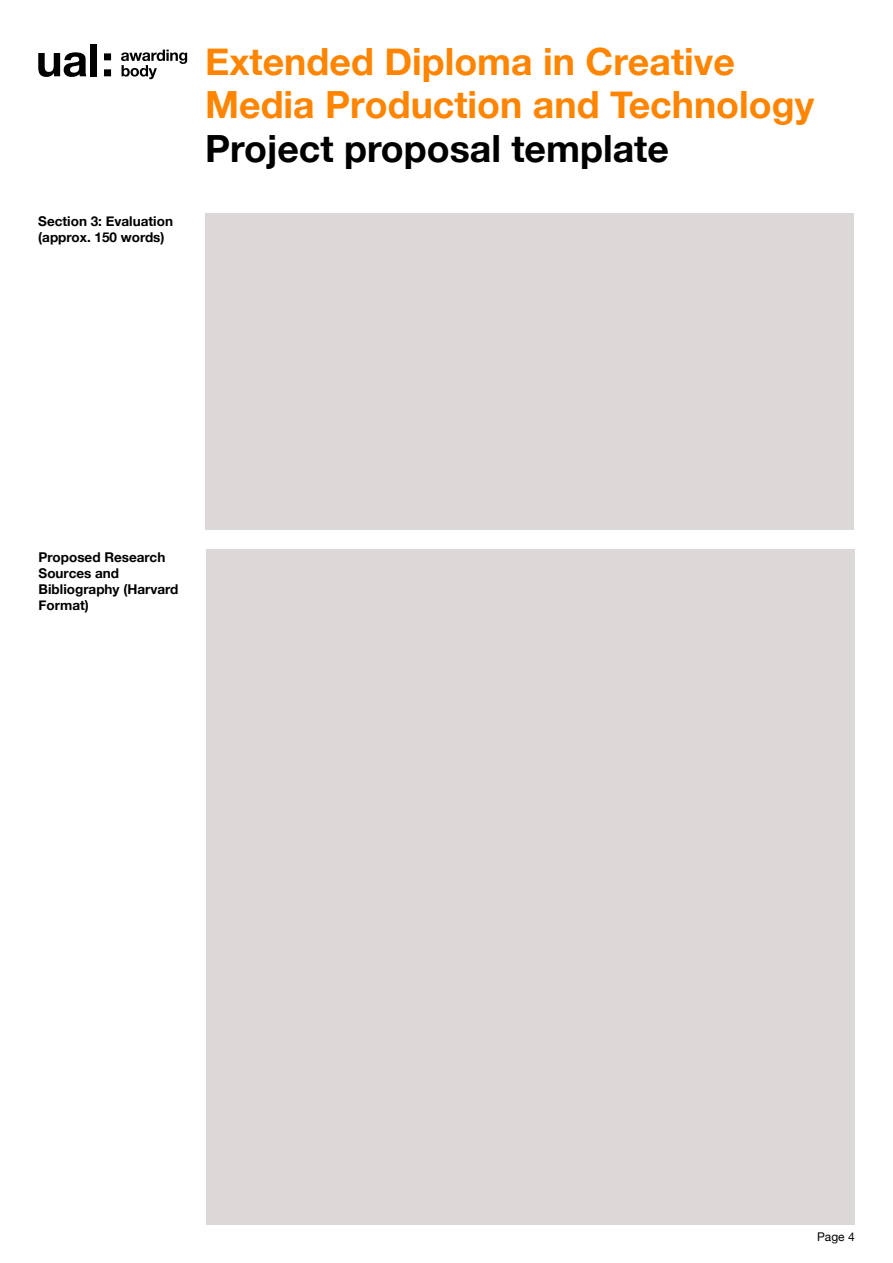
<style>
.page{position:relative;width:893px;height:1263px;background:#fff}
.page>*{position:absolute;margin:0;border:0;box-sizing:border-box;transform-origin:0 0}
.t1{font:700 37.5px/43.5px "Helvetica Neue";color:#ff8500}
.t2{font:700 37.5px "Helvetica Neue";color:#000}
.t3{font:700 13.5px/16.2px "Helvetica Neue";color:#000}
.t4{font:12px "Helvetica Neue";color:#000}
</style>
<div class="page">
<svg style="left:38px;top:52px;width:48px;height:25px"></svg>
<div style="left:90px;top:44px;width:7px;height:32px;background:#000"></div>
<svg style="left:104px;top:53px;width:7px;height:23px"></svg>
<svg style="left:121px;top:50px;width:66px;height:29px"></svg>
<div style="left:206px;top:213px;width:648px;height:316px;background:#dcd8d7"></div>
<div style="left:206px;top:550px;width:648px;height:675px;background:#dcd8d7"></div>
<p class="t3" style="left:38px;top:213px;width:136px">Section 3: Evaluation (approx. 150 words)</p>
<h1 class="t1" style="left:205px;top:41px;width:610px">Extended Diploma in Creative<br>Media Production and Technology</h1>
<h1 class="t2" style="left:205px;top:119px;width:465px">Project proposal template</h1>
<p class="t3" style="left:39px;top:549px;width:141px">Proposed Research<br>Sources and<br>Bibliography (Harvard<br>Format)</p>
<p class="t4" style="left:817px;top:1228px;width:39px">Page 4</p>
</div>
